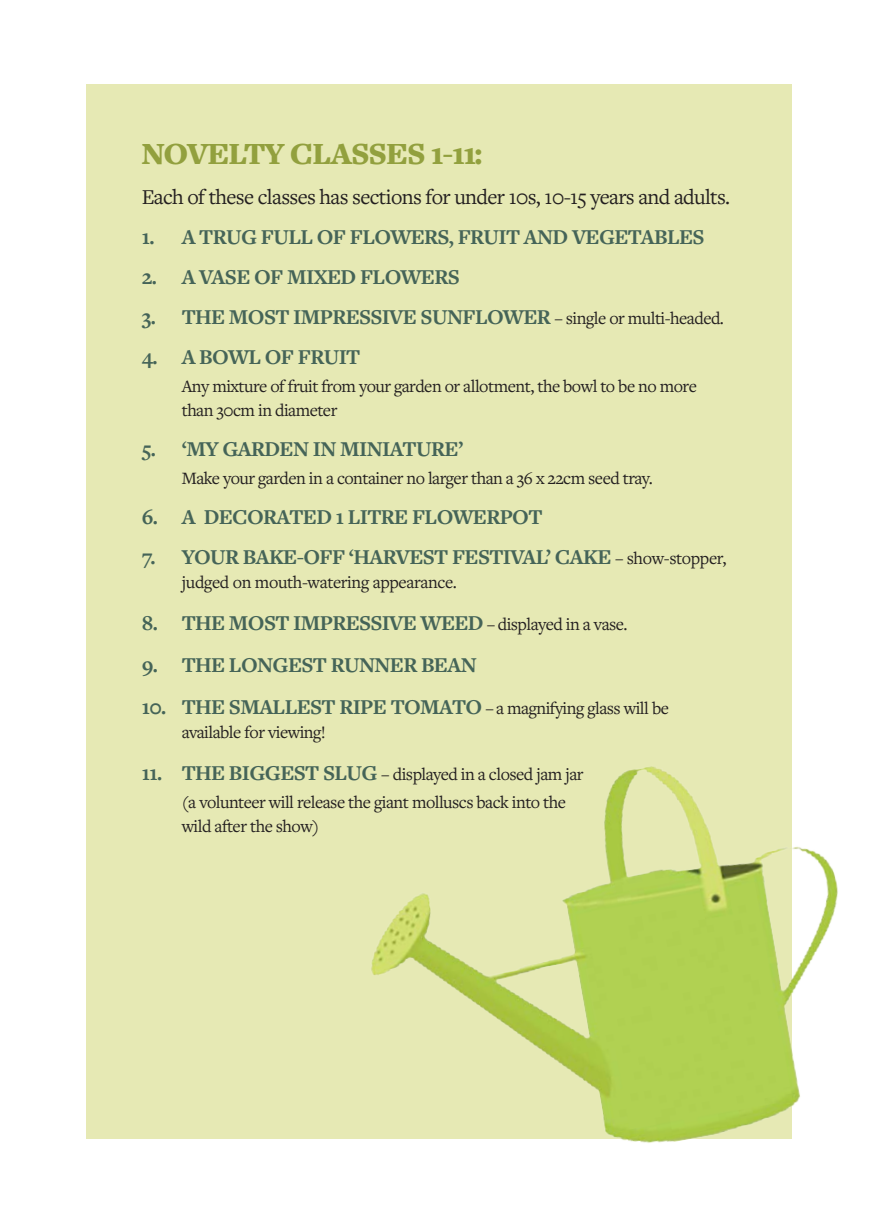
<style>
.page{position:relative;width:876px;height:1225px;background:#fff}
.page>*{position:absolute;margin:0;border:0;box-sizing:border-box;transform-origin:0 0}
.t1{font:900 32px "Freight Text Pro";letter-spacing:-.03em;color:#92a03e}
.t2{font:700 22px "Freight Text Pro";letter-spacing:-.03em;color:#456458}
.t3{font:22px "Freight Text Pro";letter-spacing:-.03em;color:#231f20}
.t4{font:18px/24px "Freight Text Pro";letter-spacing:-.03em;color:#231f20}
.s1{font-weight:400;font-size:18px;color:#231f20}
.s2{font-weight:700;font-size:22px;color:#456458}
</style>
<div class="page">
<div style="left:86px;top:84px;width:706px;height:1055px;background:#e6e9b4"></div>
<img style="left:371px;top:766px;width:467px;height:377px">
<h1 class="t1" style="left:142px;top:132px;width:342px">NOVELTY CLASSES 1-11:</h1>
<p class="t3" style="left:142px;top:182px;width:590px">Each of these classes has sections for under 10s, 10-15 years and adults.</p>
<p class="t2" style="left:142px;top:222px;width:564px">1. A TRUG FULL OF FLOWERS, FRUIT AND VEGETABLES</p>
<p class="t2" style="left:142px;top:262px;width:320px">2. A VASE OF MIXED FLOWERS</p>
<p class="t2" style="left:142px;top:302px;width:584px">3. THE MOST IMPRESSIVE SUNFLOWER <span class="s1">– single or multi-headed.</span></p>
<p class="t2" style="left:142px;top:342px;width:220px">4. A BOWL OF FRUIT</p>
<p class="t4" style="left:182px;top:374px;width:517px">Any mixture of fruit from your garden or allotment, the bowl to be no more than 30cm in diameter</p>
<p class="t2" style="left:142px;top:434px;width:323px">5. ‘MY GARDEN IN MINIATURE’</p>
<p class="t4" style="left:182px;top:466px;width:473px">Make your garden in a container no larger than a 36 x 22cm seed tray.</p>
<p class="t2" style="left:142px;top:502px;width:402px">6. A DECORATED 1 LITRE FLOWERPOT</p>
<p class="t2" style="left:142px;top:542px;width:586px">7. YOUR BAKE-OFF ‘HARVEST FESTIVAL’ CAKE <span class="s1">– show-stopper,</span></p>
<p class="t4" style="left:182px;top:570px;width:277px">judged on mouth-watering appearance.</p>
<p class="t2" style="left:142px;top:608px;width:487px">8. THE MOST IMPRESSIVE WEED <span class="s1">– displayed in a vase.</span></p>
<p class="t2" style="left:142px;top:650px;width:337px">9. THE LONGEST RUNNER BEAN</p>
<p class="t2" style="left:142px;top:692px;width:529px">10. THE SMALLEST RIPE TOMATO <span class="s1">– a magnifying glass will be</span></p>
<p class="t4" style="left:182px;top:720px;width:146px">available for viewing!</p>
<p class="t4" style="left:182px;top:760px;width:403px;line-height:28px;text-indent:-40px"><span class="s2">11. THE BIGGEST SLUG</span> – displayed in a closed jam jar (a volunteer will release the giant molluscs back into the</p>
<p class="t4" style="left:182px;top:814px;width:139px">wild after the show)</p>
</div>
